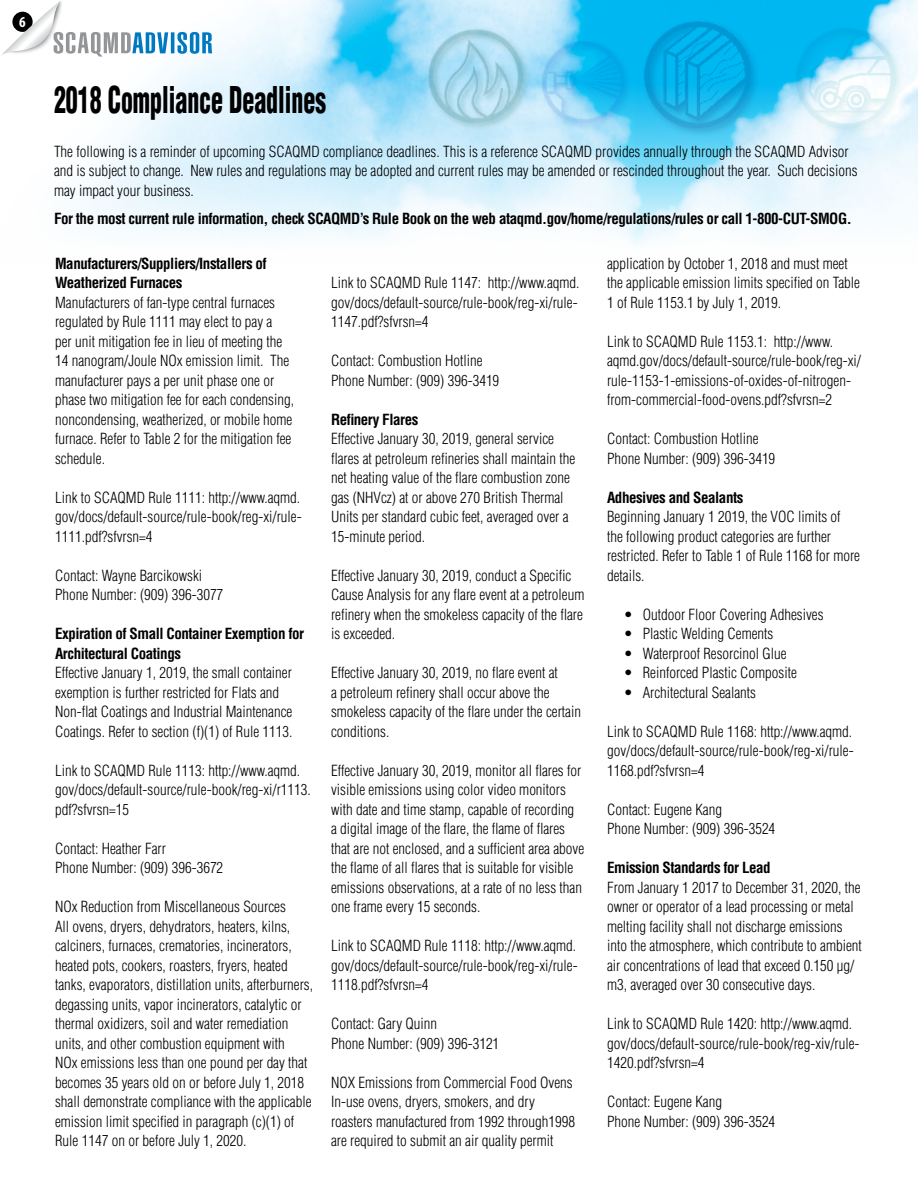
<style>
.page{position:relative;width:918px;height:1188px;background:#fff}
.page>*{position:absolute;margin:0;border:0;box-sizing:border-box;transform-origin:0 0}
.t1{font:900 condensed 36px "Helvetica";color:#000;scale:.66 1}
.t2{font:700 condensed 15.3px "Myriad Pro";color:#fff}
.t3{font:300 condensed 15px/19.5px "Helvetica";color:#000}
.t4{font:700 condensed 15px/19.5px "Helvetica";letter-spacing:-.03em;color:#000}
</style>
<div class="page">
<img style="left:85px;top:0;width:833px;height:244px">
<img style="left:534px;top:24px;width:97px;height:113px">
<img style="left:635px;top:13px;width:141px;height:133px">
<img style="left:785px;top:22px;width:126px;height:116px">
<img style="left:426px;top:28px;width:108px;height:102px">
<svg style="left:2px;top:0;width:210px;height:57px"></svg>
<p class="t2" style="left:19px;top:12px;width:8px">6</p>
<h1 class="t1" style="left:54px;top:78px;width:414px">2018 Compliance Deadlines</h1>
<p class="t3" style="left:54px;top:141px;width:805px">The following is a reminder of upcoming SCAQMD compliance deadlines. This is a reference SCAQMD provides annually through the SCAQMD Advisor and is subject to change. New rules and regulations may be adopted and current rules may be amended or rescinded throughout the year. Such decisions may impact your business.</p>
<p class="t4" style="left:54px;top:209px;width:799px">For the most current rule information, check SCAQMD’s Rule Book on the web ataqmd.gov/home/regulations/rules or call 1-800-CUT-SMOG.</p>
<p class="t4" style="left:55px;top:253px;width:213px">Manufacturers/Suppliers/Installers of<br>Weatherized Furnaces</p>
<p class="t3" style="left:55px;top:292px;width:241px">Manufacturers of fan-type central furnaces regulated by Rule 1111 may elect to pay a<br>per unit mitigation fee in lieu of meeting the 14 nanogram/Joule NOx emission limit. The manufacturer pays a per unit phase one or phase two mitigation fee for each condensing, noncondensing, weatherized, or mobile home furnace. Refer to Table 2 for the mitigation fee schedule.</p>
<p class="t3" style="left:55px;top:487px;width:248px;text-align:justify">Link to SCAQMD Rule 1111: http://www.aqmd. gov/docs/default-source/rule-book/reg-xi/rule-1111.pdf?sfvrsn=4</p>
<p class="t3" style="left:55px;top:565px;width:170px">Contact: Wayne Barcikowski<br>Phone Number: (909) 396-3077</p>
<p class="t4" style="left:55px;top:624px;width:251px">Expiration of Small Container Exemption for<br>Architectural Coatings</p>
<p class="t3" style="left:55px;top:663px;width:239px">Effective January 1, 2019, the small container exemption is further restricted for Flats and Non-flat Coatings and Industrial Maintenance Coatings. Refer to section (f)(1) of Rule 1113.</p>
<p class="t3" style="left:55px;top:760px;width:257px">Link to SCAQMD Rule 1113: http://www.aqmd. gov/docs/default-source/rule-book/reg-xi/r1113. pdf?sfvrsn=15</p>
<p class="t3" style="left:55px;top:838px;width:170px">Contact: Heather Farr<br>Phone Number: (909) 396-3672</p>
<p class="t3" style="left:55px;top:897px;width:259px">NOx Reduction from Miscellaneous Sources<br>All ovens, dryers, dehydrators, heaters, kilns, calciners, furnaces, crematories, incinerators, heated pots, cookers, roasters, fryers, heated tanks, evaporators, distillation units, afterburners, degassing units, vapor incinerators, catalytic or thermal oxidizers, soil and water remediation units, and other combustion equipment with<br>NOx emissions less than one pound per day that becomes 35 years old on or before July 1, 2018 shall demonstrate compliance with the applicable emission limit specified in paragraph (c)(1) of Rule 1147 on or before July 1, 2020.</p>
<p class="t3" style="left:607px;top:254px;width:254px">application by October 1, 2018 and must meet the applicable emission limits specified on Table<br>1 of Rule 1153.1 by July 1, 2019.</p>
<p class="t3" style="left:607px;top:332px;width:256px">Link to SCAQMD Rule 1153.1: http://www. aqmd.gov/docs/default-source/rule-book/reg-xi/ rule-1153-1-emissions-of-oxides-of-nitrogen&shy;from-commercial-food-ovens.pdf?sfvrsn=2</p>
<p class="t3" style="left:607px;top:429px;width:170px">Contact: Combustion Hotline<br>Phone Number: (909) 396-3419</p>
<p class="t4" style="left:607px;top:488px;width:138px">Adhesives and Sealants</p>
<p class="t3" style="left:607px;top:507px;width:254px">Beginning January 1 2019, the VOC limits of the following product categories are further restricted. Refer to Table 1 of Rule 1168 for more details.</p>
<p class="t3" style="left:624px;top:605px;width:201px">• Outdoor Floor Covering Adhesives</p>
<p class="t3" style="left:624px;top:624px;width:151px">• Plastic Welding Cements</p>
<p class="t3" style="left:624px;top:644px;width:164px">• Waterproof Resorcinol Glue</p>
<p class="t3" style="left:624px;top:663px;width:175px">• Reinforced Plastic Composite</p>
<p class="t3" style="left:624px;top:683px;width:134px">• Architectural Sealants</p>
<p class="t3" style="left:607px;top:722px;width:248px;text-align:justify">Link to SCAQMD Rule 1168: http://www.aqmd. gov/docs/default-source/rule-book/reg-xi/rule-1168.pdf?sfvrsn=4</p>
<p class="t3" style="left:607px;top:800px;width:170px">Contact: Eugene Kang<br>Phone Number: (909) 396-3524</p>
<p class="t4" style="left:607px;top:858px;width:165px">Emission Standards for Lead</p>
<p class="t3" style="left:607px;top:878px;width:256px">From January 1 2017 to December 31, 2020, the owner or operator of a lead processing or metal melting facility shall not discharge emissions into the atmosphere, which contribute to ambient air concentrations of lead that exceed 0.150 μg/ m3, averaged over 30 consecutive days.</p>
<p class="t3" style="left:607px;top:1014px;width:254px">Link to SCAQMD Rule 1420: http://www.aqmd. gov/docs/default-source/rule-book/reg-xiv/rule-<br>1420.pdf?sfvrsn=4</p>
<p class="t3" style="left:607px;top:1092px;width:170px">Contact: Eugene Kang<br>Phone Number: (909) 396-3524</p>
<p class="t3" style="left:331px;top:273px;width:250px">Link to SCAQMD Rule 1147: http://www.aqmd. gov/docs/default-source/rule-book/reg-xi/rule-<br>1147.pdf?sfvrsn=4</p>
<p class="t3" style="left:331px;top:351px;width:170px">Contact: Combustion Hotline<br>Phone Number: (909) 396-3419</p>
<p class="t4" style="left:331px;top:410px;width:89px">Refinery Flares</p>
<p class="t3" style="left:331px;top:429px;width:246px">Effective January 30, 2019, general service flares at petroleum refineries shall maintain the net heating value of the flare combustion zone gas (NHVcz) at or above 270 British Thermal Units per standard cubic feet, averaged over a 15-minute period.</p>
<p class="t3" style="left:331px;top:566px;width:255px">Effective January 30, 2019, conduct a Specific Cause Analysis for any flare event at a petroleum refinery when the smokeless capacity of the flare is exceeded.</p>
<p class="t3" style="left:331px;top:663px;width:251px">Effective January 30, 2019, no flare event at<br>a petroleum refinery shall occur above the smokeless capacity of the flare under the certain conditions.</p>
<p class="t3" style="left:331px;top:761px;width:255px">Effective January 30, 2019, monitor all flares for visible emissions using color video monitors with date and time stamp, capable of recording<br>a digital image of the flare, the flame of flares that are not enclosed, and a sufficient area above the flame of all flares that is suitable for visible emissions observations, at a rate of no less than one frame every 15 seconds.</p>
<p class="t3" style="left:331px;top:936px;width:248px;text-align:justify">Link to SCAQMD Rule 1118: http://www.aqmd. gov/docs/default-source/rule-book/reg-xi/rule-1118.pdf?sfvrsn=4</p>
<p class="t3" style="left:331px;top:1014px;width:170px">Contact: Gary Quinn<br>Phone Number: (909) 396-3121</p>
<p class="t3" style="left:331px;top:1073px;width:246px">NOX Emissions from Commercial Food Ovens In-use ovens, dryers, smokers, and dry roasters manufactured from 1992 through1998 are required to submit an air quality permit</p>
</div>
